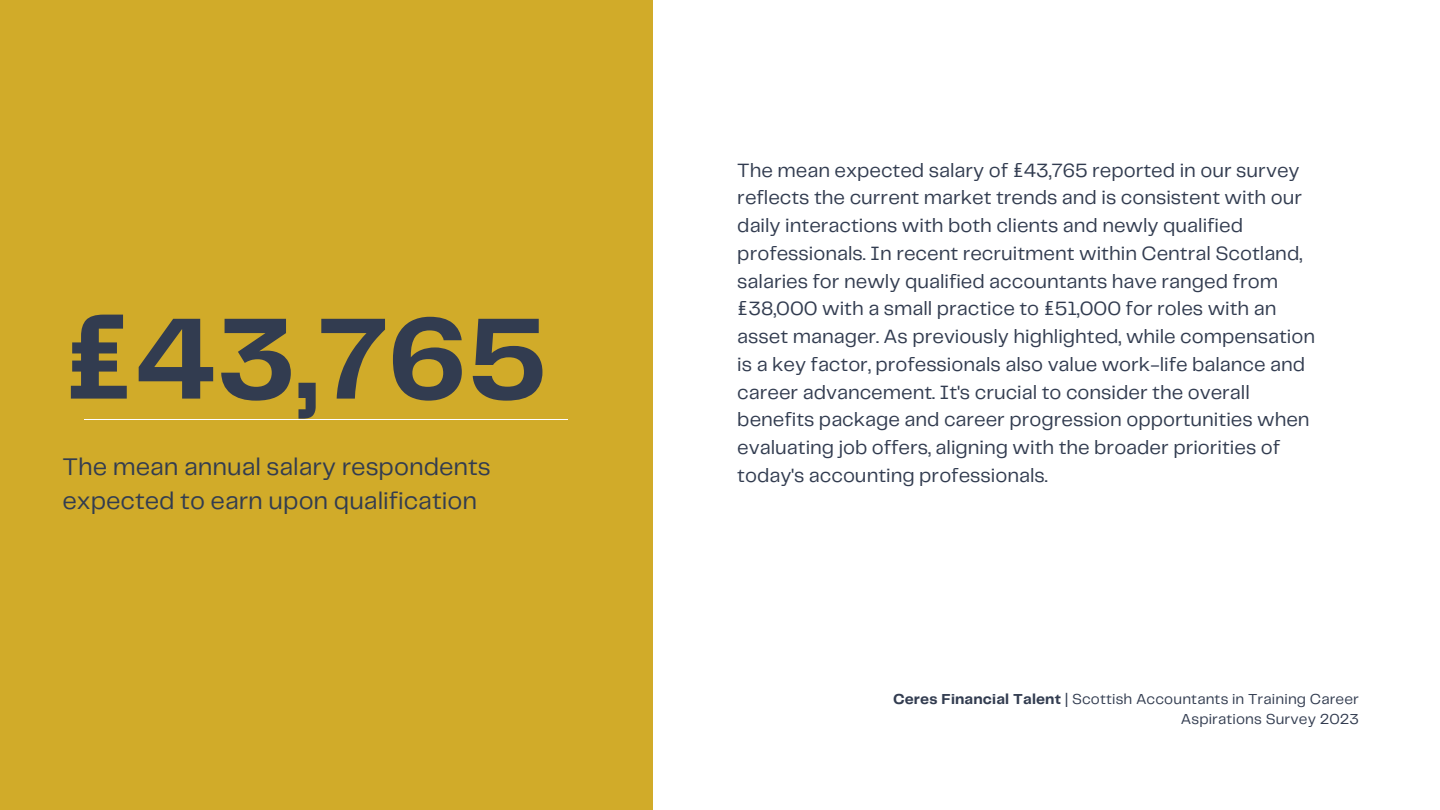
<style>
.page{position:relative;width:1440px;height:810px;background:#fff}
.page>*{position:absolute;margin:0;border:0;box-sizing:border-box;transform-origin:0 0}
.t1{font:700 120px "Telegraf";color:#323c50}
.t2{font:25px/34.5px "Telegraf";color:#323c50}
.t3{font:20px/27.8px "Telegraf";color:#323c50}
.t4{font:15px/19.5px "Telegraf";letter-spacing:.01em;color:#323c50;text-align:right}
.s1{font-weight:700}
</style>
<div class="page">
<div style="left:0;top:0;width:652px;height:810px;background:#d1ab29"></div>
<hr style="left:85px;top:420px;width:483px;height:1px;background:#fff">
<p class="t1" style="left:62px;top:307px;width:486px">£43,765</p>
<p class="t2" style="left:62px;top:450px;width:430px">The mean annual salary respondents expected to earn upon qualification</p>
<p class="t3" style="left:737px;top:157px;width:579px">The mean expected salary of £43,765 reported in our survey reflects the current market trends and is consistent with our daily interactions with both clients and newly qualified professionals. In recent recruitment within Central Scotland, salaries for newly qualified accountants have ranged from £38,000 with a small practice to £51,000 for roles with an asset manager. As previously highlighted, while compensation is a key factor, professionals also value work-life balance and career advancement. It's crucial to consider the overall benefits package and career progression opportunities when evaluating job offers, aligning with the broader priorities of today's accounting professionals.</p>
<p class="t4" style="left:893px;top:690px;width:467px"><span class="s1">Ceres Financial Talent</span> | Scottish Accountants in Training Career<br>Aspirations Survey 2023</p>
</div>
